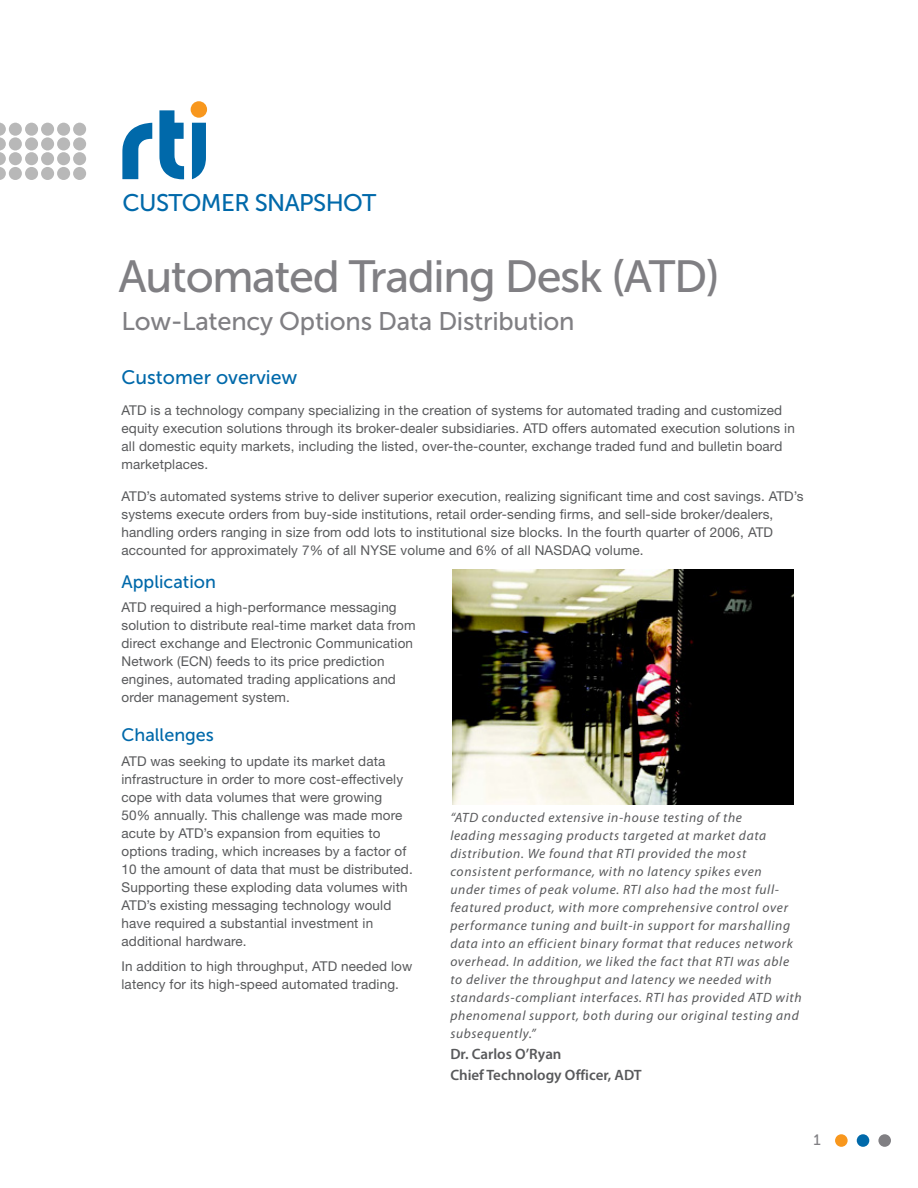
<style>
.page{position:relative;width:918px;height:1188px;background:#fff}
.page>*{position:absolute;margin:0;border:0;box-sizing:border-box;transform-origin:0 0}
.t1{font:45px "Museo Sans 500";letter-spacing:-.03em;color:#807f83}
.t2{font:25.5px "Museo Sans 500";letter-spacing:-.01em;color:#807f83}
.t3{font:24px "Museo Sans 500";letter-spacing:-.025em;color:#0069aa}
.t4{font:19.5px "Museo Sans 500";color:#0069aa}
.t5{font:18px "Museo Sans 500";color:#0069aa}
.t6{font:600 15px/21px "Myriad Pro";color:#58595b}
.t7{font:15px "Museo Sans 500";color:#807f83}
.t8{font:13.5px/18px "Helvetica Neue";letter-spacing:.01em;color:#58595b}
.t9{font:italic 13.5px/18px "Myriad Pro";letter-spacing:.05em;color:#58595b}
</style>
<div class="page">
<div style="left:835px;top:1134px;width:13px;height:13px;background:#f8971d;border-radius:50%"></div>
<div style="left:857px;top:1134px;width:12px;height:13px;background:#0069aa;border-radius:50%"></div>
<div style="left:878px;top:1134px;width:13px;height:13px;background:#807f83;border-radius:50%"></div>
<svg style="left:9px;top:167px;width:13px;height:13px"></svg>
<div style="left:9px;top:152px;width:13px;height:13px;background:#b8b8b8;border-radius:50%"></div>
<div style="left:9px;top:137px;width:13px;height:13px;background:#b8b8b8;border-radius:50%"></div>
<div style="left:9px;top:123px;width:13px;height:13px;background:#b8b8b8;border-radius:50%"></div>
<svg style="left:0;top:123px;width:6px;height:57px"></svg>
<svg style="left:25px;top:167px;width:13px;height:13px"></svg>
<svg style="left:73px;top:167px;width:13px;height:13px"></svg>
<svg style="left:57px;top:167px;width:13px;height:13px"></svg>
<svg style="left:41px;top:167px;width:13px;height:13px"></svg>
<div style="left:25px;top:152px;width:13px;height:13px;background:#b8b8b8;border-radius:50%"></div>
<div style="left:73px;top:152px;width:13px;height:13px;background:#b8b8b8;border-radius:50%"></div>
<div style="left:57px;top:152px;width:13px;height:13px;background:#b8b8b8;border-radius:50%"></div>
<div style="left:41px;top:152px;width:13px;height:13px;background:#b8b8b8;border-radius:50%"></div>
<div style="left:25px;top:137px;width:13px;height:13px;background:#b8b8b8;border-radius:50%"></div>
<div style="left:73px;top:137px;width:13px;height:13px;background:#b8b8b8;border-radius:50%"></div>
<div style="left:57px;top:137px;width:13px;height:13px;background:#b8b8b8;border-radius:50%"></div>
<div style="left:41px;top:137px;width:13px;height:13px;background:#b8b8b8;border-radius:50%"></div>
<div style="left:25px;top:123px;width:13px;height:13px;background:#b8b8b8;border-radius:50%"></div>
<div style="left:73px;top:123px;width:13px;height:13px;background:#b8b8b8;border-radius:50%"></div>
<div style="left:57px;top:123px;width:13px;height:13px;background:#b8b8b8;border-radius:50%"></div>
<div style="left:41px;top:123px;width:13px;height:13px;background:#b8b8b8;border-radius:50%"></div>
<svg style="left:192px;top:123px;width:14px;height:56px"></svg>
<div style="left:191px;top:101px;width:16px;height:17px;background:#f8971d;border-radius:50%"></div>
<svg style="left:122px;top:123px;width:30px;height:56px"></svg>
<svg style="left:159px;top:110px;width:25px;height:69px"></svg>
<img style="left:453px;top:569px;width:341px;height:236px">
<h3 class="t3" style="left:122px;top:189px;width:255px">CUSTOMER SNAPSHOT</h3>
<h1 class="t1" style="left:118px;top:252px;width:603px">Automated Trading Desk (ATD)</h1>
<h2 class="t2" style="left:122px;top:308px;width:455px">Low-Latency Options Data Distribution</h2>
<h3 class="t4" style="left:122px;top:367px;width:178px">Customer overview</h3>
<p class="t8" style="left:122px;top:402px;width:675px">ATD is a technology company specializing in the creation of systems for automated trading and customized equity execution solutions through its broker-dealer subsidiaries. ATD offers automated execution solutions in all domestic equity markets, including the listed, over-the-counter, exchange traded fund and bulletin board marketplaces.</p>
<p class="t8" style="left:122px;top:487px;width:684px">ATD’s automated systems strive to deliver superior execution, realizing significant time and cost savings. ATD’s systems execute orders from buy-side institutions, retail order-sending firms, and sell-side broker/dealers, handling orders ranging in size from odd lots to institutional size blocks. In the fourth quarter of 2006, ATD accounted for approximately 7% of all NYSE volume and 6% of all NASDAQ volume.</p>
<h3 class="t5" style="left:122px;top:572px;width:96px">Application</h3>
<p class="t8" style="left:122px;top:598px;width:296px">ATD required a high-performance messaging solution to distribute real-time market data from direct exchange and Electronic Communication Network (ECN) feeds to its price prediction engines, automated trading applications and order management system.</p>
<h3 class="t5" style="left:122px;top:725px;width:94px">Challenges</h3>
<p class="t8" style="left:122px;top:752px;width:293px">ATD was seeking to update its market data infrastructure in order to more cost-effectively cope with data volumes that were growing 50% annually. This challenge was made more acute by ATD’s expansion from equities to options trading, which increases by a factor of 10 the amount of data that must be distributed.<br>Supporting these exploding data volumes with ATD’s existing messaging technology would have required a substantial investment in additional hardware.</p>
<p class="t8" style="left:122px;top:957px;width:292px">In addition to high throughput, ATD needed low latency for its high-speed automated trading.</p>
<p class="t9" style="left:450px;top:809px;width:353px">“ATD conducted extensive in-house testing of the<br>leading messaging products targeted at market data distribution. We found that RTI provided the most consistent performance, with no latency spikes even<br>under times of peak volume. RTI also had the most full&shy;featured product, with more comprehensive control over performance tuning and built-in support for marshalling data into an efficient binary format that reduces network overhead. In addition, we liked the fact that RTI was able to deliver the throughput and latency we needed with standards-compliant interfaces. RTI has provided ATD with phenomenal support, both during our original testing and subsequently.”</p>
<p class="t6" style="left:450px;top:1043px;width:193px">Dr. Carlos O’Ryan<br>Chief Technology Officer, ADT</p>
<p class="t7" style="left:813px;top:1132px;width:9px">1</p>
</div>
